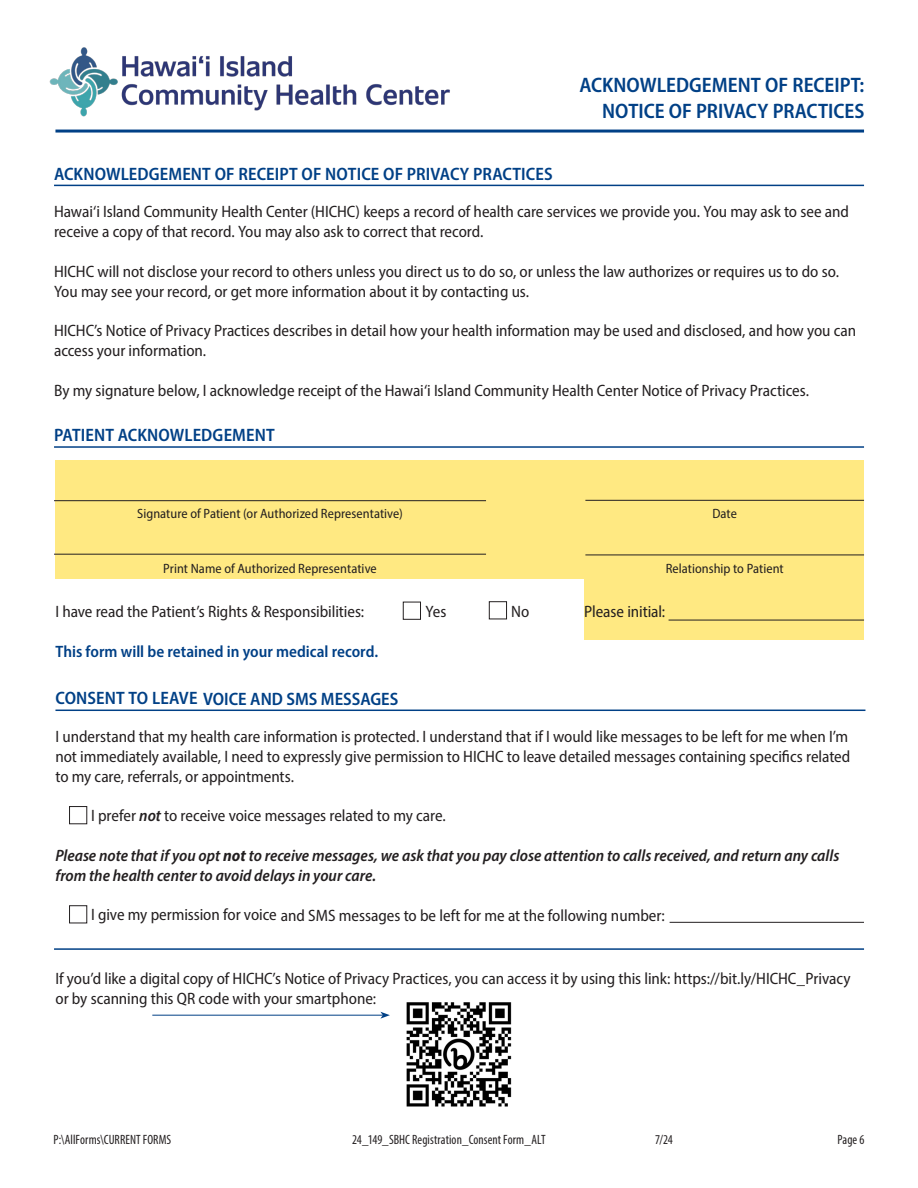
<style>
.page{position:relative;width:918px;height:1188px;background:#fff}
.page>*{position:absolute;margin:0;border:0;box-sizing:border-box;transform-origin:0 0}
.t1{font:600 semi-condensed 21px/25.2px "Myriad Pro";color:#014086;text-align:right}
.t2{font:600 semi-condensed 18px "Myriad Pro";letter-spacing:.005em;color:#014086}
.t3{font:semi-condensed 16.5px/19.8px "Myriad Pro";letter-spacing:-.005em;color:#231f20}
.t4{font:italic 600 semi-condensed 16.5px/19.8px "Myriad Pro";color:#231f20}
.t5{font:600 semi-condensed 16.5px "Myriad Pro";color:#014086}
.t6{font:semi-condensed 13.5px "Myriad Pro";letter-spacing:.005em;color:#231f20}
.t7{font:condensed 13.5px "Myriad Pro";letter-spacing:.005em;color:#231f20;scale:.96 1}
.t8{font:condensed 13.5px "Myriad Pro";letter-spacing:.005em;color:#231f20}
.s1{font-weight:600;font-style:italic}
.s2{font-weight:700}
</style>
<div class="page">
<div style="left:55px;top:460px;width:809px;height:118px;background:#ffe982"></div>
<div style="left:584px;top:578px;width:280px;height:61px;background:#ffe982"></div>
<hr style="left:55px;top:130px;width:809px;height:3px;background:#014086">
<img style="left:49px;top:47px;width:430px;height:86px">
<hr style="left:54px;top:446px;width:810px;height:2px;background:#014086">
<div style="left:69px;top:905px;width:18px;height:18px;border:1px solid #231f20"></div>
<div style="left:69px;top:806px;width:18px;height:18px;border:1px solid #231f20"></div>
<div style="left:403px;top:602px;width:18px;height:18px;border:1px solid #231f20"></div>
<div style="left:489px;top:601px;width:18px;height:18px;border:1px solid #231f20"></div>
<hr style="left:54px;top:500px;width:432px;height:1px;background:#231f20">
<hr style="left:54px;top:185px;width:810px;height:1px;background:#014086">
<hr style="left:585px;top:500px;width:279px;height:1px;background:#231f20">
<hr style="left:54px;top:554px;width:432px;height:1px;background:#231f20">
<hr style="left:585px;top:555px;width:279px;height:1px;background:#231f20">
<hr style="left:669px;top:620px;width:195px;height:1px;background:#231f20">
<hr style="left:55px;top:710px;width:810px;height:1px;background:#014086">
<hr style="left:54px;top:948px;width:810px;height:2px;background:#014086">
<img style="left:406px;top:1002px;width:106px;height:105px">
<hr style="left:152px;top:1015px;width:231px;height:1px;background:#014086">
<svg style="left:380px;top:1012px;width:10px;height:7px"></svg>
<hr style="left:670px;top:922px;width:194px;height:1px;background:#231f20">
<p class="t1" style="left:580px;top:72px;width:286px">ACKNOWLEDGEMENT OF RECEIPT:<br>NOTICE OF PRIVACY PRACTICES</p>
<p class="t2" style="left:54px;top:162px;width:500px">ACKNOWLEDGEMENT OF RECEIPT OF NOTICE OF PRIVACY PRACTICES</p>
<p class="t3" style="left:54px;top:202px;width:797px">Hawai‘i Island Community Health Center (HICHC) keeps a record of health care services we provide you. You may ask to see and receive a copy of that record. You may also ask to correct that record.</p>
<p class="t3" style="left:54px;top:261px;width:786px">HICHC will not disclose your record to others unless you direct us to do so, or unless the law authorizes or requires us to do so.<br>You may see your record, or get more information about it by contacting us.</p>
<p class="t3" style="left:54px;top:321px;width:804px">HICHC’s Notice of Privacy Practices describes in detail how your health information may be used and disclosed, and how you can access your information.</p>
<p class="t3" style="left:54px;top:380px;width:757px">By my signature below, I acknowledge receipt of the Hawai‘i Island Community Health Center Notice of Privacy Practices.</p>
<p class="t2" style="left:54px;top:424px;width:222px">PATIENT ACKNOWLEDGEMENT</p>
<p class="t6" style="left:137px;top:505px;width:267px">Signature of Patient (or Authorized Representative)</p>
<p class="t6" style="left:713px;top:505px;width:26px">Date</p>
<p class="t6" style="left:163px;top:560px;width:215px">Print Name of Authorized Representative</p>
<p class="t6" style="left:666px;top:560px;width:120px">Relationship to Patient</p>
<p class="t3" style="left:55px;top:601px;width:310px">I have read the Patient’s Rights &amp; Responsibilities:</p>
<p class="t3" style="left:426px;top:601px;width:22px">Yes</p>
<p class="t3" style="left:511px;top:601px;width:20px">No</p>
<p class="t3" style="left:584px;top:601px;width:83px">Please initial:</p>
<p class="t5" style="left:55px;top:641px;width:324px">This form will be retained in your medical record.</p>
<p class="t2" style="left:55px;top:687px;width:225px">CONSENT TO LEAVE MESSAGES</p>
<p class="t3" style="left:55px;top:727px;width:796px">I understand that my health care information is protected. I understand that if I would like messages to be left for me when I’m not immediately available, I need to expressly give permission to HICHC to leave detailed messages containing specifics related to my care, referrals, or appointments.</p>
<p class="t3" style="left:91px;top:806px;width:356px">I prefer <span class="s1">not</span> to receive voice messages related to my care.</p>
<p class="t4" style="left:55px;top:845px;width:785px">Please note that if you opt <span class="s2">not</span> to receive messages, we ask that you pay close attention to calls received, and return any calls from the health center to avoid delays in your care.</p>
<p class="t3" style="left:91px;top:905px;width:516px">I give my permission for voice messages to be left f r me a the following number:</p>
<p class="t2" style="left:203px;top:687px;width:197px">VOICE AND SMS MESSAGES</p>
<p class="t3" style="left:281px;top:905px;width:386px">and SMS messages to be left for me at the following number:</p>
<p class="t3" style="left:55px;top:968px;width:797px">If you’d like a digital copy of HICHC’s Notice of Privacy Practices, you can access it by using this link: https://bit.ly/HICHC_Privacy or by scanning this QR code with your smartphone:</p>
<p class="t8" style="left:384px;top:1123px;width:149px">Receipt_Privacy Practices (23_062)</p>
<p class="t7" style="left:54px;top:1132px;width:124px">P:\AllForms\CURRENT FORMS</p>
<p class="t7" style="left:352px;top:1132px;width:203px">24_149_SBHC Registration_Consent Form_ALT</p>
<p class="t7" style="left:655px;top:1132px;width:20px">7/24</p>
<p class="t7" style="left:837px;top:1132px;width:30px">Page 6</p>
</div>
